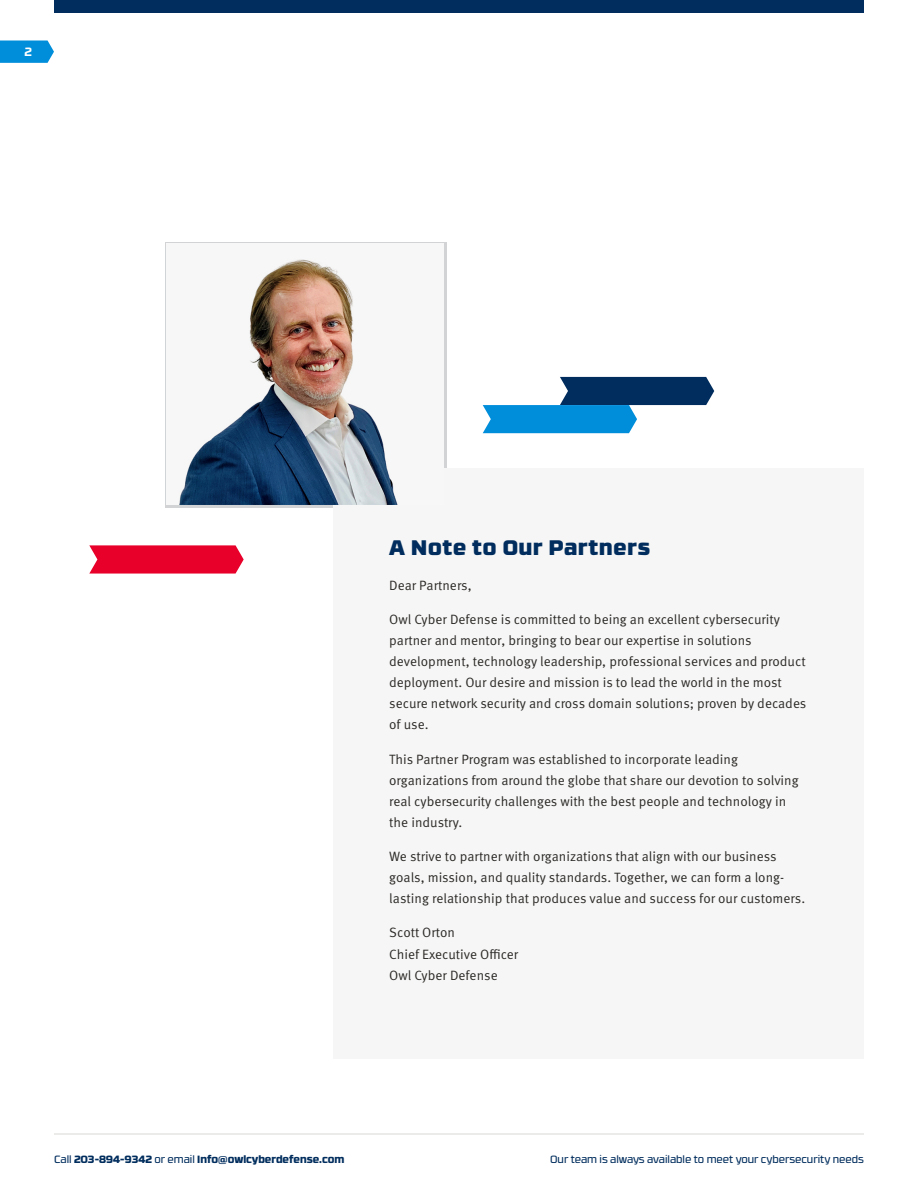
<style>
.page{position:relative;width:918px;height:1188px;background:#fff}
.page>*{position:absolute;margin:0;border:0;box-sizing:border-box;transform-origin:0 0}
.t1{font:900 21px "RB No 3.1";letter-spacing:.04em;color:#002d5d}
.t2{font:13.5px/21px "Meta Pro Norm";color:#2c2a27}
.t3{font:700 12px "RB No 3.1";color:#fff}
.t4{font:10.5px "RB No 3.1";color:#002d5d}
.t5{font:800 10.5px "RB No 3.1";color:#002d5d}
.s1{font-weight:400}
</style>
<div class="page">
<hr style="left:54px;top:1134px;width:810px;height:1px;background:#d9d8d6">
<svg style="left:0;top:40px;width:54px;height:23px"></svg>
<svg style="left:165px;top:242px;width:281px;height:265px;fill:#d1d3d4"></svg>
<div style="left:333px;top:468px;width:531px;height:590px;background:#f6f6f6"></div>
<svg style="left:483px;top:377px;width:231px;height:56px"></svg>
<svg style="left:89px;top:545px;width:155px;height:29px;background:#e9153b"></svg>
<div style="left:54px;top:0;width:810px;height:13px;background:#002d5d"></div>
<img style="left:167px;top:243px;width:276px;height:262px">
<p class="t3" style="left:25px;top:42px;width:9px">2</p>
<h1 class="t1" style="left:389px;top:530px;width:262px">A Note to Our Partners</h1>
<p class="t2" style="left:389px;top:574px;width:84px">Dear Partners,</p>
<p class="t2" style="left:389px;top:608px;width:419px">Owl Cyber Defense is committed to being an excellent cybersecurity partner and mentor, bringing to bear our expertise in solutions development, technology leadership, professional services and product deployment. Our desire and mission is to lead the world in the most secure network security and cross domain solutions; proven by decades of use.</p>
<p class="t2" style="left:389px;top:748px;width:411px">This Partner Program was established to incorporate leading organizations from around the globe that share our devotion to solving real cybersecurity challenges with the best people and technology in the industry.</p>
<p class="t2" style="left:389px;top:845px;width:417px">We strive to partner with organizations that align with our business goals, mission, and quality standards. Together, we can form a long&shy;lasting relationship that produces value and success for our customers.</p>
<p class="t2" style="left:389px;top:921px;width:131px">Scott Orton<br>Chief Executive Officer<br>Owl Cyber Defense</p>
<p class="t5" style="left:54px;top:1151px;width:292px"><span class="s1">Call</span> 203-894-9342 <span class="s1">or email</span> Info@owlcyberdefense.com</p>
<p class="t4" style="left:550px;top:1152px;width:315px">Our team is always available to meet your cybersecurity needs</p>
</div>
